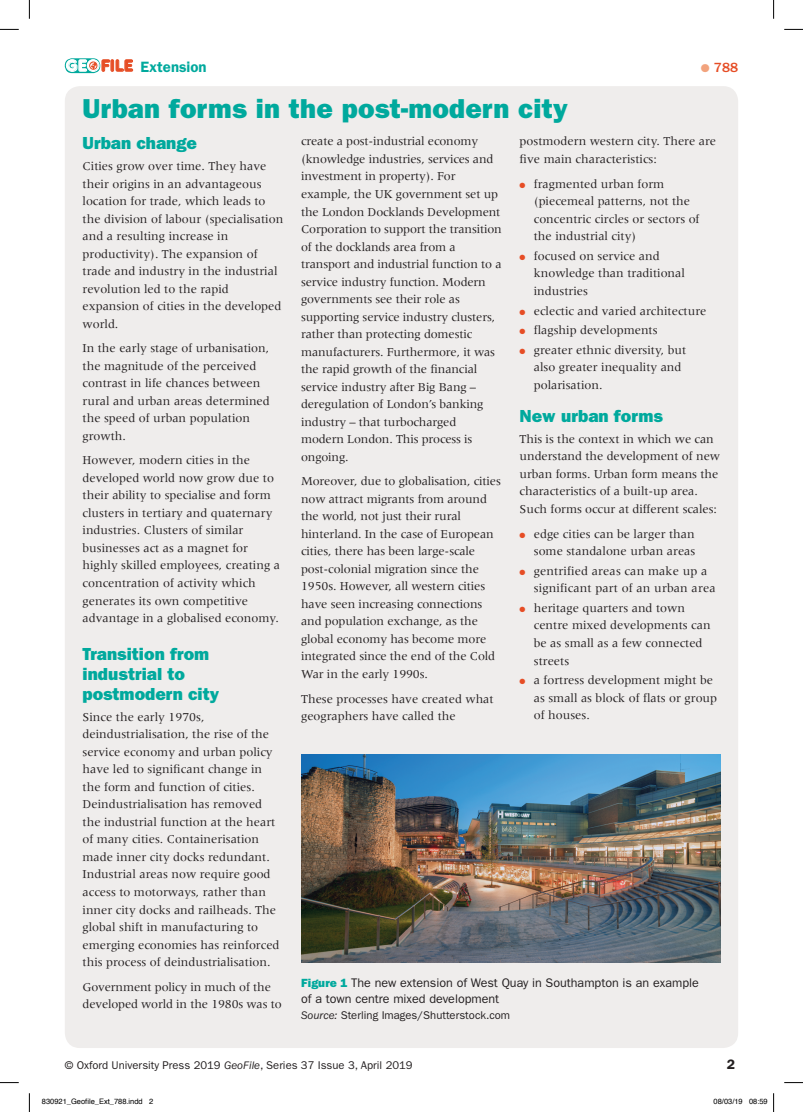
<style>
.page{position:relative;width:803px;height:1112px;background:#fff}
.page>*{position:absolute;margin:0;border:0;box-sizing:border-box;transform-origin:0 0}
.t1{font:27.5px "ITC Franklin Gothic Std Hvy";letter-spacing:.01em;color:#00a99d}
.t2{font:17.5px/20px "ITC Franklin Gothic Std Hvy";color:#00a99d}
.t3{font:17.12px "Frankfurter Medium Std";color:#e64d25}
.t4{font:600 15px "ITC Franklin Gothic Std";color:#00a99d}
.t5{font:500 13.75px "ITC Franklin Gothic Std";color:#e64d25}
.t6{font:600 13.75px "ITC Franklin Gothic Std";color:#231f20}
.t7{font:12.5px/17.5px "Meridien LT Std";color:#231f20}
.t8{font:12.5px/16.2px "ITC Franklin Gothic Std";color:#231f20}
.t9{font:11.25px "ITC Franklin Gothic Std";color:#231f20}
.t10{font:7.5px "Helvetica";color:#000}
.s1{color:#fff}
.s2{color:#f2a37d}
.s3{font-family:"ITC Franklin Gothic Std Hvy";font-size:11.88px;color:#00a99d}
.s4{font-style:italic}
.s5{color:#e64d25}
</style>
<div class="page">
<div style="left:65px;top:86px;width:673px;height:961px;background:#efedec;border-radius:15px"></div>
<svg style="left:65px;top:58px;width:35px;height:15px"></svg>
<svg style="left:66px;top:59px;width:67px;height:13px"></svg>
<div style="left:89px;top:62px;width:8px;height:7px;border:1px solid #e64d25;border-radius:50%"></div>
<img style="left:301px;top:754px;width:419px;height:208px">
<svg style="left:0;top:29px;width:19px;height:1px"></svg>
<svg style="left:784px;top:29px;width:19px;height:1px"></svg>
<svg style="left:0;top:1082px;width:19px;height:1px"></svg>
<svg style="left:784px;top:1082px;width:19px;height:1px"></svg>
<svg style="left:29px;top:0;width:1px;height:19px"></svg>
<svg style="left:29px;top:1093px;width:1px;height:18px"></svg>
<svg style="left:773px;top:0;width:1px;height:19px"></svg>
<svg style="left:773px;top:1093px;width:1px;height:18px"></svg>
<h3 class="t3" style="left:66px;top:56px;width:68px"><span class="s1">GEO</span>FILE</h3>
<p class="t4" style="left:140px;top:58px;width:68px">Extension</p>
<p class="t5" style="left:701px;top:59px;width:39px"><span class="s2">●</span> 788</p>
<h1 class="t1" style="left:83px;top:92px;width:487px">Urban forms in the post-modern city</h1>
<h2 class="t2" style="left:83px;top:133px;width:116px">Urban change</h2>
<p class="t7" style="left:83px;top:157px;width:202px">Cities grow over time. They have their origins in an advantageous location for trade, which leads to the division of labour (specialisation and a resulting increase in productivity). The expansion of trade and industry in the industrial revolution led to the rapid expansion of cities in the developed world.</p>
<p class="t7" style="left:83px;top:339px;width:189px">In the early stage of urbanisation, the magnitude of the perceived contrast in life chances between rural and urban areas determined the speed of urban population growth.</p>
<p class="t7" style="left:83px;top:451px;width:199px">However, modern cities in the developed world now grow due to their ability to specialise and form clusters in tertiary and quaternary industries. Clusters of similar businesses act as a magnet for highly skilled employees, creating a concentration of activity which generates its own competitive advantage in a globalised economy.</p>
<h2 class="t2" style="left:83px;top:643px;width:138px">Transition from industrial to postmodern city</h2>
<p class="t7" style="left:83px;top:707px;width:198px">Since the early 1970s, deindustrialisation, the rise of the service economy and urban policy have led to significant change in the form and function of cities.<br>Deindustrialisation has removed the industrial function at the heart of many cities. Containerisation made inner city docks redundant.<br>Industrial areas now require good access to motorways, rather than inner city docks and railheads. The global shift in manufacturing to emerging economies has reinforced this process of deindustrialisation.</p>
<p class="t7" style="left:83px;top:977px;width:201px">Government policy in much of the developed world in the 1980s was to</p>
<p class="t8" style="left:301px;top:973px;width:399px"><span class="s3">Figure 1</span> The new extension of West Quay in Southampton is an example of a town centre mixed development</p>
<p class="t9" style="left:301px;top:1008px;width:210px"><span class="s4">Source:</span> Sterling Images/Shutterstock.com</p>
<p class="t7" style="left:301px;top:133px;width:202px">create a post-industrial economy (knowledge industries, services and investment in property). For example, the UK government set up the London Docklands Development<br>Corporation to support the transition of the docklands area from a transport and industrial function to a service industry function. Modern governments see their role as supporting service industry clusters, rather than protecting domestic manufacturers. Furthermore, it was the rapid growth of the financial service industry after Big Bang – deregulation of London’s banking industry – that turbocharged modern London. This process is ongoing.</p>
<p class="t7" style="left:301px;top:472px;width:201px">Moreover, due to globalisation, cities now attract migrants from around the world, not just their rural hinterland. In the case of European cities, there has been large-scale post-colonial migration since the 1950s. However, all western cities have seen increasing connections and population exchange, as the global economy has become more integrated since the end of the Cold War in the early 1990s.</p>
<p class="t7" style="left:301px;top:689px;width:194px">These processes have created what geographers have called the</p>
<p class="t7" style="left:520px;top:133px;width:198px">postmodern western city. There are five main characteristics:</p>
<p class="t7" style="left:534px;top:175px;width:167px;text-indent:-14px"><span class="s5">●</span> fragmented urban form (piecemeal patterns, not the concentric circles or sectors of the industrial city)</p>
<p class="t7" style="left:534px;top:247px;width:153px;text-indent:-14px"><span class="s5">●</span> focused on service and knowledge than traditional industries</p>
<p class="t7" style="left:520px;top:301px;width:188px"><span class="s5">●</span> eclectic and varied architecture</p>
<p class="t7" style="left:520px;top:321px;width:140px"><span class="s5">●</span> flagship developments</p>
<p class="t7" style="left:534px;top:341px;width:154px;text-indent:-14px"><span class="s5">●</span> greater ethnic diversity, but also greater inequality and polarisation.</p>
<h2 class="t2" style="left:520px;top:406px;width:145px">New urban forms</h2>
<p class="t7" style="left:520px;top:430px;width:202px">This is the context in which we can understand the development of new urban forms. Urban form means the characteristics of a built-up area.<br>Such forms occur at different scales:</p>
<p class="t7" style="left:520px;top:524px;width:177px;text-align:right"><span class="s5">●</span> edge cities can be larger than some standalone urban areas</p>
<p class="t7" style="left:534px;top:562px;width:183px;text-indent:-14px"><span class="s5">●</span> gentrified areas can make up a significant part of an urban area</p>
<p class="t7" style="left:534px;top:599px;width:178px;text-indent:-14px"><span class="s5">●</span> heritage quarters and town centre mixed developments can be as small as a few connected streets</p>
<p class="t7" style="left:534px;top:671px;width:185px;text-indent:-14px"><span class="s5">●</span> a fortress development might be as small as block of flats or group of houses.</p>
<p class="t9" style="left:65px;top:1058px;width:349px">© Oxford University Press 2019 <span class="s4">GeoFile</span>, Series 37 Issue 3, April 2019</p>
<p class="t6" style="left:727px;top:1055px;width:10px">2</p>
<p class="t10" style="left:42px;top:1095px;width:113px">830921_Geofile_Ext_788.indd 2</p>
<p class="t10" style="left:713px;top:1095px;width:56px">08/03/19 08:59</p>
</div>
